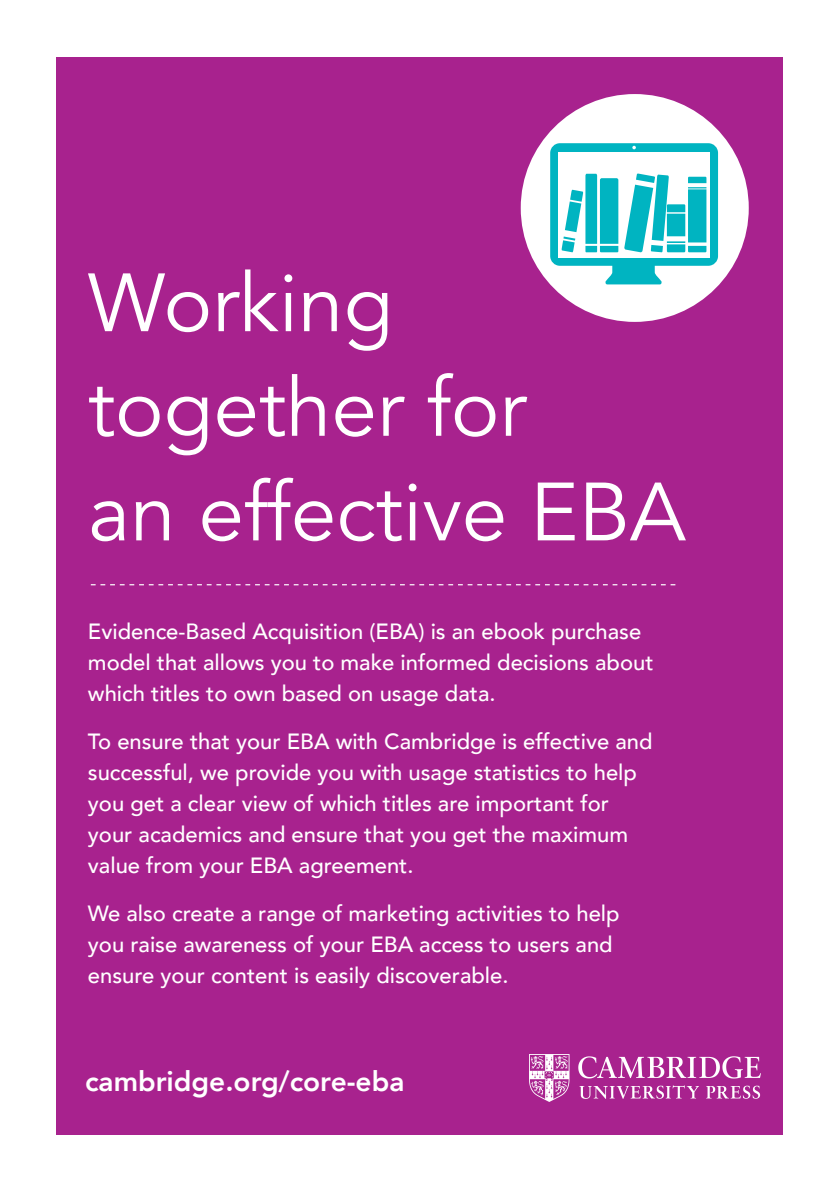
<style>
.page{position:relative;width:840px;height:1191px;background:#fff}
.page>*{position:absolute;margin:0;border:0;box-sizing:border-box;transform-origin:0 0}
.t1{font:81.6px/104.6px "Avenir";color:#fff}
.t2{font:800 28px "Avenir";color:#fff}
.t3{font:500 22px/31px "Avenir";color:#fff}
</style>
<div class="page">
<div style="left:57px;top:57px;width:725px;height:1077px;background:#a8228e"></div>
<div style="left:520px;top:94px;width:228px;height:228px;background:#fff;border-radius:50%"></div>
<svg style="left:550px;top:143px;width:167px;height:141px"></svg>
<svg style="left:91px;top:584px;width:584px;height:1px"></svg>
<img style="left:529px;top:1054px;width:231px;height:47px">
<h1 class="t1" style="left:88px;top:252px;width:599px">Working together for<br>an effective EBA</h1>
<p class="t3" style="left:88px;top:615px;width:566px">Evidence-Based Acquisition (EBA) is an ebook purchase model that allows you to make informed decisions about which titles to own based on usage data.</p>
<p class="t3" style="left:88px;top:725px;width:565px">To ensure that your EBA with Cambridge is effective and successful, we provide you with usage statistics to help you get a clear view of which titles are important for your academics and ensure that you get the maximum value from your EBA agreement.</p>
<p class="t3" style="left:88px;top:897px;width:533px">We also create a range of marketing activities to help you raise awareness of your EBA access to users and ensure your content is easily discoverable.</p>
<p class="t2" style="left:85px;top:1059px;width:320px">cambridge.org/core-eba</p>
</div>
